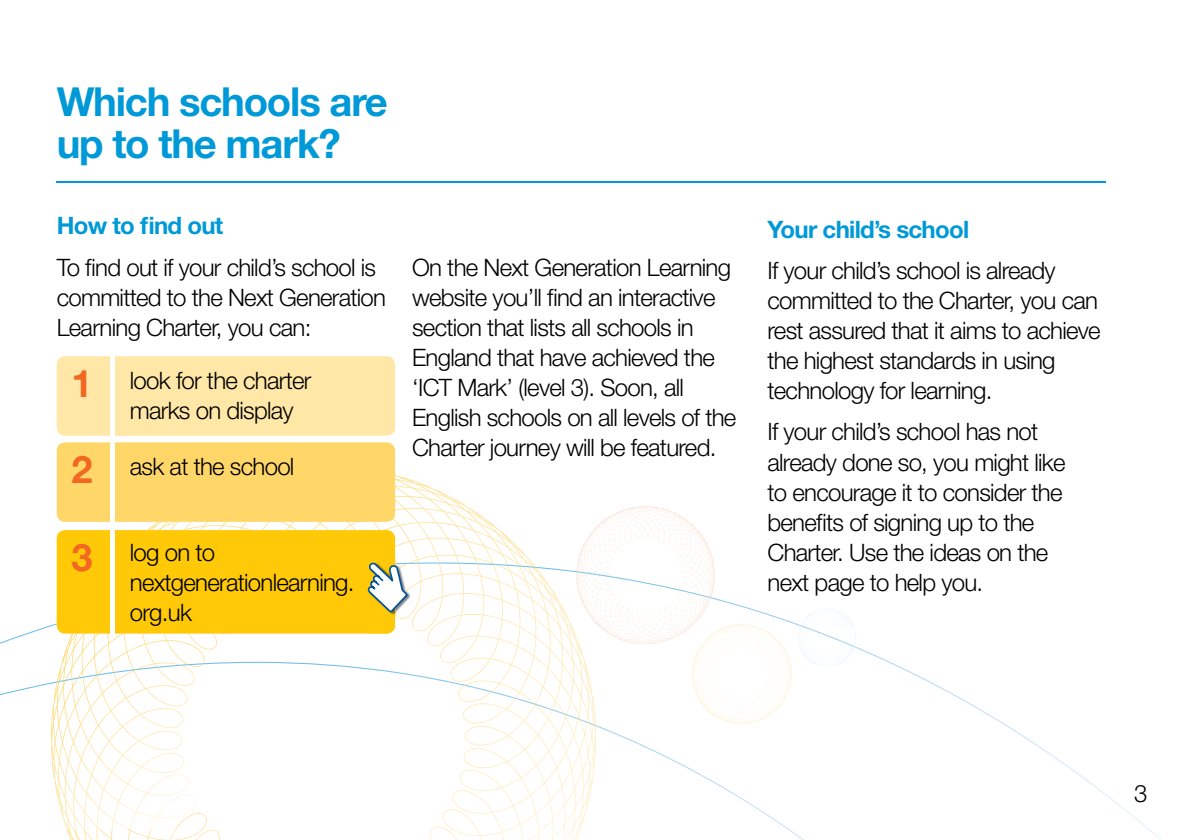
<style>
.page{position:relative;width:1191px;height:840px;background:#fff}
.page>*{position:absolute;margin:0;border:0;box-sizing:border-box;transform-origin:0 0}
.t1{font:700 40px/42px "Helvetica Neue";letter-spacing:-.03em;color:#0099d8}
.t2{font:300 24px/30px "Helvetica Neue";letter-spacing:-.03em;color:#000}
.t3{font:700 24px "Helvetica Neue";letter-spacing:-.03em;color:#0099d8}
.s1{font-weight:700;font-size:38px;color:#f26722}
</style>
<div class="page">
<svg style="left:51px;top:704px;width:752px;height:135px"></svg>
<img style="left:187px;top:704px;width:409px;height:21px">
<hr style="left:57px;top:181px;width:1049px;height:1px;background:#0099d8">
<div style="left:57px;top:356px;width:338px;height:79px;background:#ffe7a7;border-radius:9px"></div>
<div style="left:57px;top:442px;width:338px;height:79px;background:#ffd769;border-radius:9px"></div>
<hr style="left:111px;top:347px;width:4px;height:286px;background:#fff">
<img style="left:695px;top:704px;width:30px;height:16px">
<svg style="left:0;top:465px;width:855px;height:239px"></svg>
<img style="left:663px;top:530px;width:39px;height:41px">
<img style="left:629px;top:506px;width:69px;height:24px">
<h1 class="t1" style="left:57px;top:80px;width:333px">Which schools are up to the mark?</h1>
<h2 class="t3" style="left:57px;top:211px;width:168px">How to find out</h2>
<p class="t2" style="left:57px;top:251px;width:331px">To find out if your child’s school is committed to the Next Generation<br>Learning Charter, you can:</p>
<h3 class="t2" style="left:130px;top:365px;width:183px;text-indent:-58px"><span class="s1">1</span> look for the charter marks on display</h3>
<h3 class="t2" style="left:71px;top:451px;width:224px"><span class="s1">2</span> ask at the school</h3>
<h3 class="t2" style="left:130px;top:537px;width:226px;text-indent:-58px"><span class="s1">3</span> log on to nextgenerationlearning.</h3>
<h3 class="t2" style="left:130px;top:597px;width:64px">org.uk</h3>
<p class="t2" style="left:412px;top:252px;width:326px">On the Next Generation Learning website you’ll find an interactive section that lists all schools in England that have achieved the ‘ICT Mark’ (level 3). Soon, all English schools on all levels of the Charter journey will be featured.</p>
<h2 class="t3" style="left:767px;top:214px;width:203px">Your child’s school</h2>
<p class="t2" style="left:767px;top:255px;width:335px">If your child’s school is already committed to the Charter, you can rest assured that it aims to achieve the highest standards in using technology for learning.</p>
<p class="t2" style="left:767px;top:416px;width:300px">If your child’s school has not already done so, you might like to encourage it to consider the benefits of signing up to the<br>Charter. Use the ideas on the next page to help you.</p>
<p class="t2" style="left:1134px;top:777px;width:15px">3</p>
</div>
